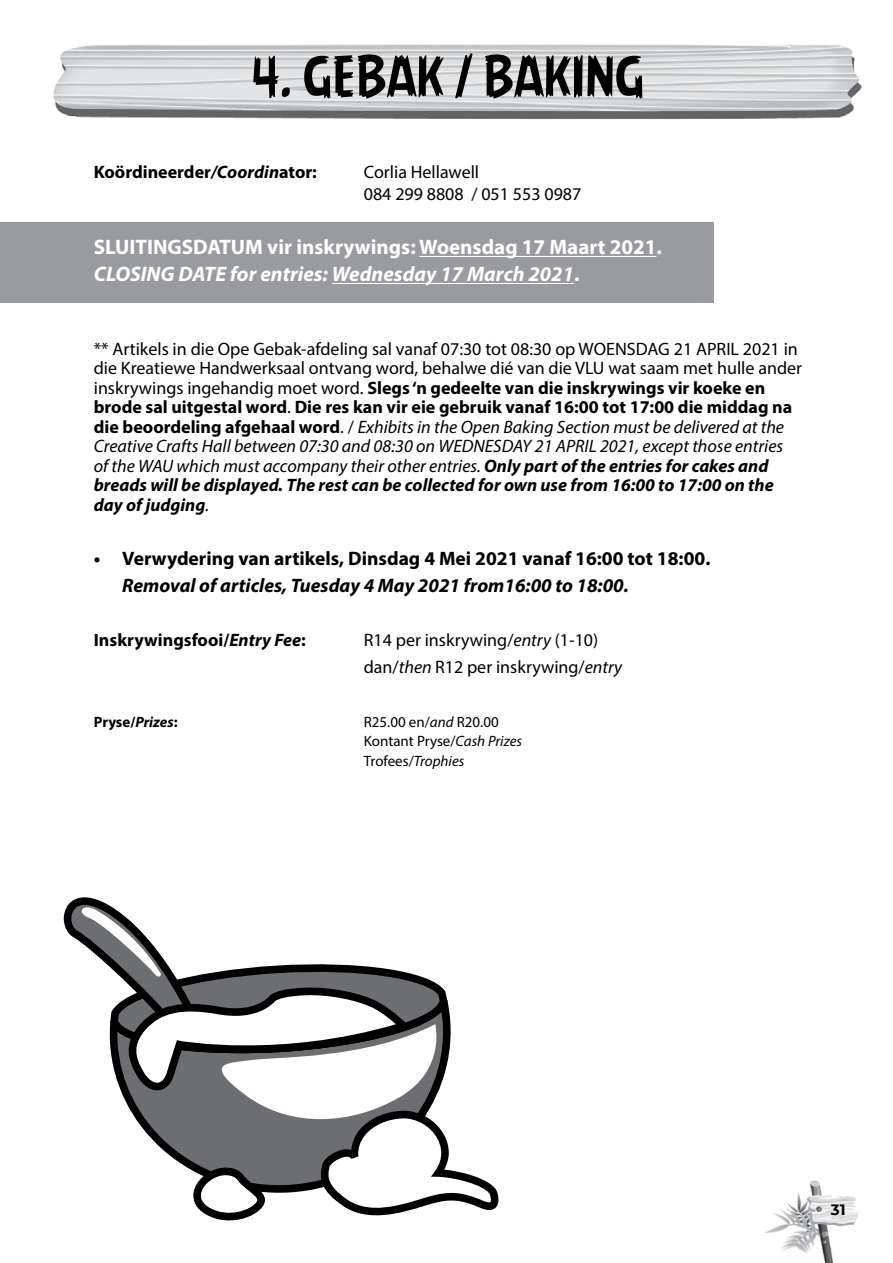
<style>
.page{position:relative;width:893px;height:1263px;background:#fff}
.page>*{position:absolute;margin:0;border:0;box-sizing:border-box;transform-origin:0 0}
.t1{font:52.5px "Angry Birds";color:#000}
.t2{font:700 21px/27px "Myriad Pro";color:#fff}
.t3{font:700 19.5px "Myriad Pro";color:#000}
.t4{font:italic 700 19.5px "Myriad Pro";color:#000}
.t5{font:18px/19.5px "Myriad Pro";color:#000}
.t6{font:700 18px "Myriad Pro";color:#000}
.t7{font:15px/19.5px "Myriad Pro";color:#000}
.t8{font:700 15px "Myriad Pro";letter-spacing:-.005em;color:#000}
.t9{font:700 15px "Montserrat";color:#000}
.s1{font-style:italic}
.s2{font-weight:700}
.s3{font-weight:700;font-style:italic}
</style>
<div class="page">
<img style="left:765px;top:1180px;width:94px;height:83px">
<div style="left:0;top:222px;width:713px;height:81px;background:#999b9e"></div>
<img style="left:53px;top:44px;width:809px;height:75px">
<svg style="left:63px;top:897px;width:436px;height:324px"></svg>
<hr style="left:419px;top:256px;width:237px;height:1px;background:#fff">
<hr style="left:332px;top:283px;width:242px;height:1px;background:#fff">
<h1 class="t1" style="left:252px;top:41px;width:394px">4. GEBAK / BAKING</h1>
<p class="t6" style="left:94px;top:160px;width:225px">Koördineerder<span class="s1">/Coordin</span>ator:</p>
<p class="t5" style="left:364px;top:160px;width:219px;line-height:22.5px">Corlia Hellawell<br>084 299 8808 / 051 553 0987</p>
<p class="t2" style="left:94px;top:233px;width:570px">SLUITINGSDATUM vir inskrywings: Woensdag 17 Maart 2021.<br><span class="s1">CLOSING DATE for entries: Wednesday 17 March 2021</span>.</p>
<p class="t5" style="left:94px;top:339px;width:710px">** Artikels in die Ope Gebak-afdeling sal vanaf 07:30 tot 08:30 op WOENSDAG 21 APRIL 2021 in die Kreatiewe Handwerksaal ontvang word, behalwe dié van die VLU wat saam met hulle ander inskrywings ingehandig moet word. <span class="s2">Slegs ‘n gedeelte van die inskrywings vir koeke en brode sal uitgestal word</span>. <span class="s2">Die res kan vir eie gebruik vanaf 16:00 tot 17:00 die middag na die beoordeling afgehaal word</span>. / <span class="s1">Exhibits in the Open Baking Section must be delivered at the Creative Crafts Hall between 07:30 and 08:30 on WEDNESDAY 21 APRIL 2021, except those entries of the WAU which must accompany their other entries.</span> <span class="s3">Only part of the entries for cakes and breads will be displayed. The rest can be collected for own use from 16:00 to 17:00 on the day of judging</span><span class="s1">.</span></p>
<p class="t3" style="left:94px;top:546px;width:618px">• Verwydering van artikels, Dinsdag 4 Mei 2021 vanaf 16:00 tot 18:00.</p>
<p class="t4" style="left:122px;top:573px;width:508px">Removal of articles, Tuesday 4 May 2021 from16:00 to 18:00.</p>
<p class="t6" style="left:94px;top:628px;width:214px">Inskrywingsfooi/<span class="s1">Entry Fee</span>:</p>
<p class="t5" style="left:364px;top:626px;width:260px;line-height:27px">R14 per inskrywing/<span class="s1">entry</span> (1-10) dan/<span class="s1">then</span> R12 per inskrywing/<span class="s1">entry</span></p>
<p class="t8" style="left:94px;top:712px;width:85px">Pryse/<span class="s1">Prizes</span>:</p>
<p class="t7" style="left:364px;top:712px;width:160px">R25.00 en/<span class="s1">and</span> R20.00<br>Kontant Pryse/<span class="s1">Cash Prizes<br></span>Trofees/<span class="s1">Trophies</span></p>
<p class="t9" style="left:831px;top:1199px;width:16px">31</p>
</div>
